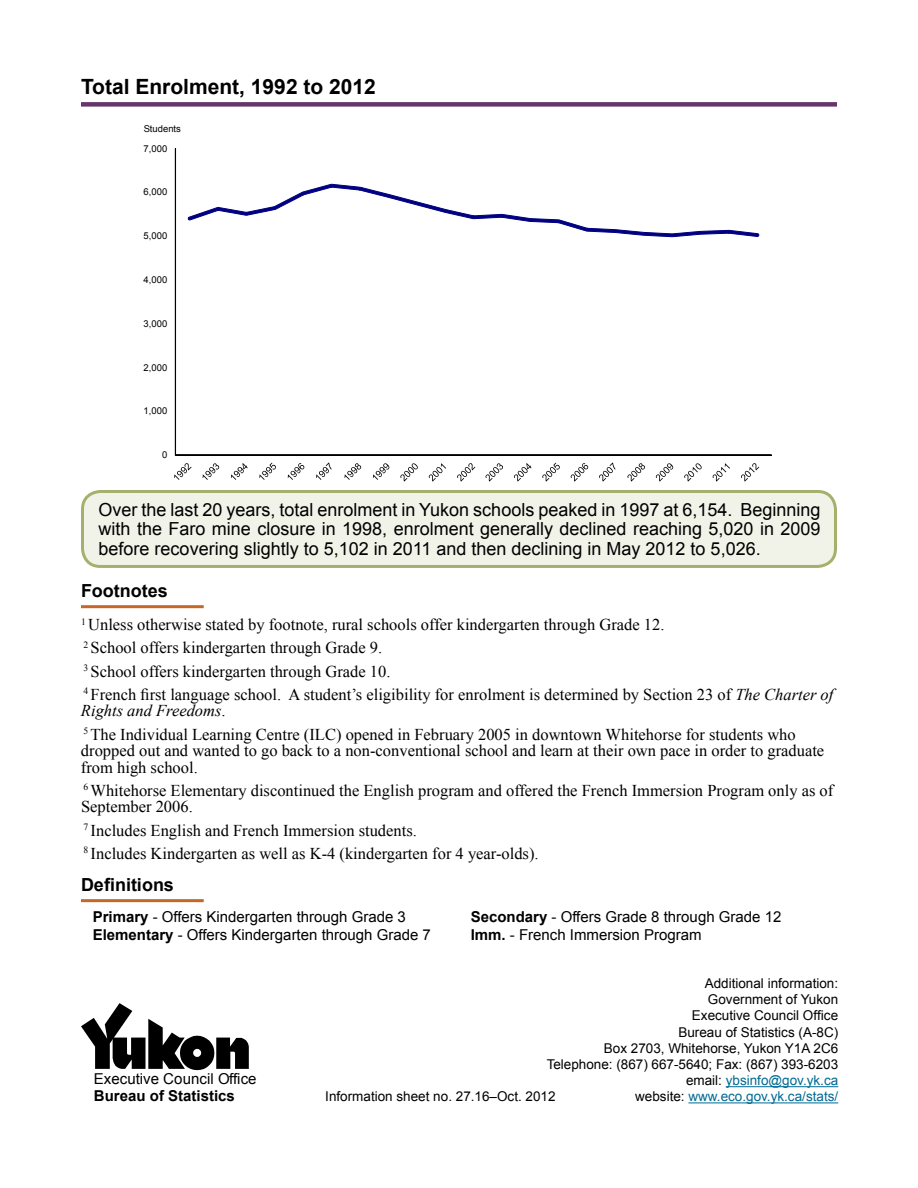
<style>
.page{position:relative;width:918px;height:1188px;background:#fff}
.page>*{position:absolute;margin:0;border:0;box-sizing:border-box;transform-origin:0 0}
.t1{font:700 21px "Arial";color:#000}
.t2{font:18px/19.5px "Arial";color:#000;text-align:justify}
.t3{font:700 18px "Arial";color:#000}
.t4{font:16.5px/23.2px "Times New Roman";color:#000}
.t5{font:15px "Arial";color:#000}
.t6{font:700 15px "Arial";color:#000}
.t7{font:13.5px/16.2px "Arial";color:#000;text-align:right}
.t8{font:13.5px "Arial";color:#006a93}
.t9{font:9.45px "Arial";color:#000}
.s1{font-style:italic}
.s2{font-weight:700}
.s3{color:#006a93}
.s4{color:#000}
</style>
<div class="page">
<hr style="left:81px;top:605px;width:123px;height:3px;background:#c76725">
<hr style="left:81px;top:899px;width:123px;height:3px;background:#c76725">
<hr style="left:726px;top:1086px;width:112px;height:1px;background:#006a93">
<hr style="left:688px;top:1102px;width:150px;height:1px;background:#006a93">
<svg style="left:81px;top:1003px;width:168px;height:67px"></svg>
<div style="left:81px;top:102px;width:756px;height:5px;background:#65356b"></div>
<div style="left:82px;top:491px;width:754px;height:75px;background:#f1f2e8;border-radius:18px"></div>
<div style="left:81px;top:490px;width:756px;height:78px;border:3px solid #a6b06d;border-radius:18px"></div>
<div style="left:175px;top:149px;width:1px;height:306px;border:1px solid #000"></div>
<div style="left:175px;top:455px;width:597px;height:1px;border:1px solid #000"></div>
<svg style="left:188px;top:184px;width:571px;height:53px"></svg>
<svg style="left:174px;top:463px;width:18px;height:17px"></svg>
<svg style="left:202px;top:463px;width:17px;height:17px"></svg>
<svg style="left:231px;top:463px;width:17px;height:17px"></svg>
<svg style="left:259px;top:463px;width:17px;height:17px"></svg>
<svg style="left:288px;top:463px;width:16px;height:17px"></svg>
<svg style="left:316px;top:462px;width:16px;height:18px"></svg>
<svg style="left:344px;top:463px;width:17px;height:17px"></svg>
<svg style="left:373px;top:463px;width:16px;height:17px"></svg>
<svg style="left:400px;top:463px;width:18px;height:19px"></svg>
<svg style="left:429px;top:463px;width:17px;height:19px"></svg>
<svg style="left:457px;top:463px;width:18px;height:19px"></svg>
<svg style="left:486px;top:463px;width:17px;height:19px"></svg>
<svg style="left:514px;top:463px;width:18px;height:19px"></svg>
<svg style="left:542px;top:463px;width:18px;height:19px"></svg>
<svg style="left:571px;top:463px;width:17px;height:19px"></svg>
<svg style="left:599px;top:462px;width:17px;height:20px"></svg>
<svg style="left:627px;top:463px;width:18px;height:19px"></svg>
<svg style="left:656px;top:463px;width:17px;height:19px"></svg>
<svg style="left:684px;top:463px;width:18px;height:19px"></svg>
<svg style="left:713px;top:463px;width:17px;height:19px"></svg>
<svg style="left:741px;top:463px;width:18px;height:19px"></svg>
<p class="t1" style="left:81px;top:72px;width:296px">Total Enrolment, 1992 to 2012</p>
<p class="t9" style="left:144px;top:123px;width:39px">Students</p>
<p class="t9" style="left:144px;top:142px;width:25px">7,000</p>
<p class="t9" style="left:144px;top:186px;width:25px">6,000</p>
<p class="t9" style="left:144px;top:230px;width:25px">5,000</p>
<p class="t9" style="left:144px;top:274px;width:25px">4,000</p>
<p class="t9" style="left:144px;top:317px;width:25px">3,000</p>
<p class="t9" style="left:144px;top:361px;width:25px">2,000</p>
<p class="t9" style="left:144px;top:405px;width:25px">1,000</p>
<p class="t9" style="left:162px;top:449px;width:7px">0</p>
<p class="t2" style="left:99px;top:500px;width:723px">Over the last 20 years, total enrolment in Yukon schools peaked in 1997 at 6,154. Beginning with the Faro mine closure in 1998, enrolment generally declined reaching 5,020 in 2009 before recovering slightly to 5,102 in 2011 and then declining in May 2012 to 5,026.</p>
<p class="t3" style="left:81px;top:578px;width:88px">Footnotes</p>
<p class="t4" style="left:81px;top:613px;width:754px"><sup>1</sup> Unless otherwise stated by footnote, rural schools offer kindergarten through Grade 12.<br><sup>2</sup> School offers kindergarten through Grade 9.<br><sup>3</sup> School offers kindergarten through Grade 10.<br><sup>4</sup> French first language school. A student’s eligibility for enrolment is determined by Section 23 of <span class="s1">The Charter of</span></p>
<p class="t4" style="left:81px;top:699px;width:716px"><span class="s1">Rights and Freedoms</span>.<br><sup>5</sup> The Individual Learning Centre (ILC) opened in February 2005 in downtown Whitehorse for students who</p>
<p class="t4" style="left:81px;top:742px;width:745px;line-height:16.5px">dropped out and wanted to go back to a non-conventional school and learn at their own pace in order to graduate from high school.</p>
<p class="t4" style="left:81px;top:782px;width:754px;line-height:16.5px"><sup>6</sup> Whitehorse Elementary discontinued the English program and offered the French Immersion Program only as of<br>September 2006.</p>
<p class="t4" style="left:83px;top:818px;width:457px"><sup>7</sup> Includes English and French Immersion students.<br><sup>8</sup> Includes Kindergarten as well as K-4 (kindergarten for 4 year-olds).</p>
<p class="t3" style="left:81px;top:872px;width:95px">Definitions</p>
<p class="t5" style="left:93px;top:907px;width:315px"><span class="s2">Primary</span> - Offers Kindergarten through Grade 3</p>
<p class="t5" style="left:471px;top:907px;width:312px"><span class="s2">Secondary</span> - Offers Grade 8 through Grade 12</p>
<p class="t5" style="left:93px;top:925px;width:340px"><span class="s2">Elementary</span> - Offers Kindergarten through Grade 7</p>
<p class="t5" style="left:471px;top:925px;width:232px"><span class="s2">Imm.</span> - French Immersion Program</p>
<p class="t7" style="left:547px;top:975px;width:293px">Additional information:<br>Government of Yukon<br>Executive Council Office<br>Bureau of Statistics (A-8C)<br>Box 2703, Whitehorse, Yukon Y1A 2C6<br>Telephone: (867) 667-5640; Fax: (867) 393-6203 email: <span class="s3">ybsinfo@gov.yk.ca</span></p>
<p class="t5" style="left:94px;top:1069px;width:164px">Executive Council Office</p>
<p class="t6" style="left:94px;top:1086px;width:142px">Bureau of Statistics</p>
<p class="t8" style="left:635px;top:1088px;width:205px"><span class="s4">website:</span> www.eco.gov.yk.ca/stats/</p>
<p class="t7" style="left:325px;top:1088px;width:232px">Information sheet no. 27.16–Oct. 2012</p>
</div>
